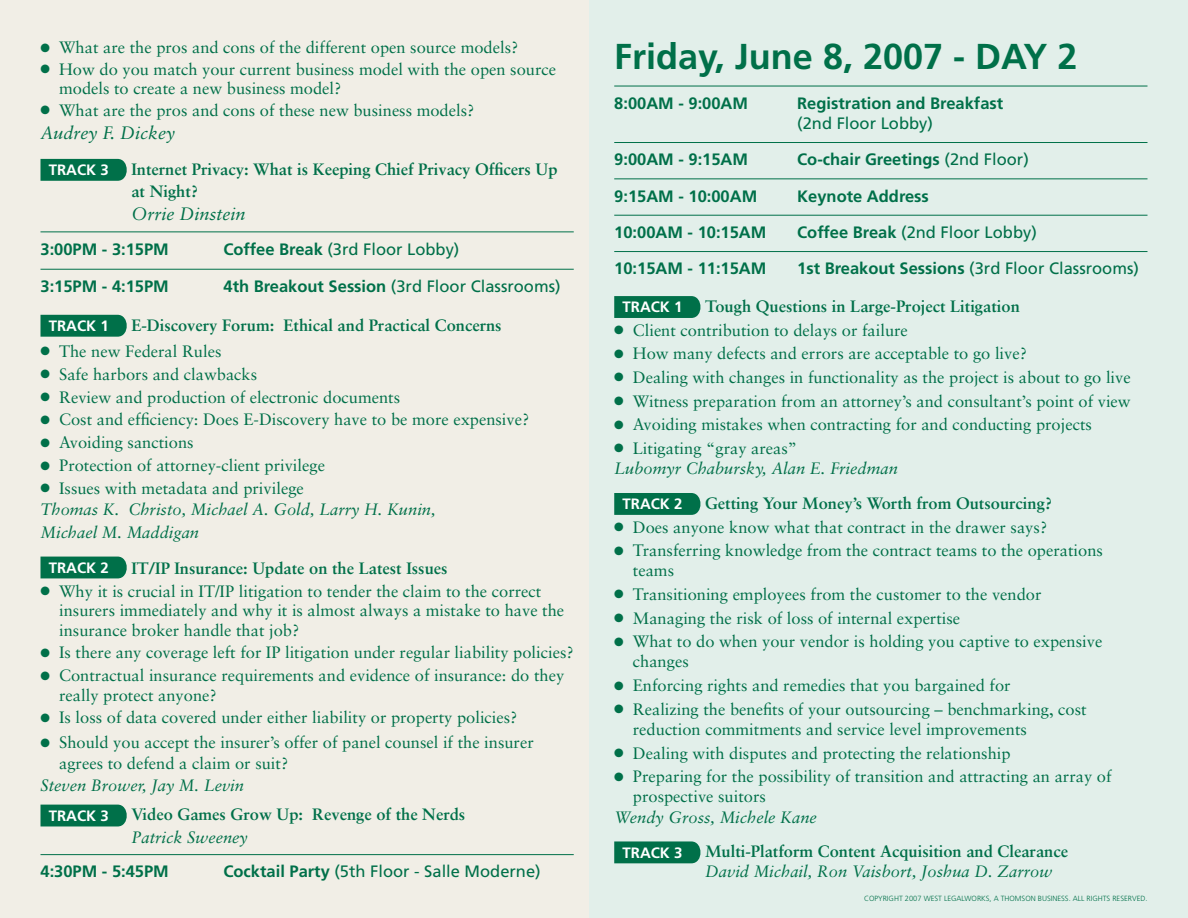
<style>
.page{position:relative;width:1188px;height:918px;background:#fff}
.page>*{position:absolute;margin:0;border:0;box-sizing:border-box;transform-origin:0 0}
.t1{font:700 36px "Frutiger";color:#007049}
.t2{font:italic 18px "Sabon";color:#007049}
.t3{font:16.5px/19.4px "Sabon";color:#007049}
.t4{font:700 16.5px/22.4px "Sabon";color:#007049}
.t5{font:italic 16.5px/21.1px "Sabon";color:#007049}
.t6{font:16.5px "Frutiger";color:#007049}
.t7{font:700 16.5px "Frutiger";color:#007049}
.t8{font:700 15px "Frutiger";color:#fff}
.t9{font:300 7.5px "Frutiger";color:#007049}
.s1{font-weight:700}
.s2{font-style:normal}
.s3{font-weight:400}
</style>
<div class="page">
<div style="left:0;top:0;width:598px;height:918px;background:#f1eee6"></div>
<div style="left:590px;top:0;width:598px;height:918px;background:#e2efea"></div>
<hr style="left:40px;top:232px;width:534px;height:1px;background:#007049">
<hr style="left:40px;top:269px;width:534px;height:1px;background:#007049">
<hr style="left:40px;top:854px;width:534px;height:1px;background:#007049">
<svg style="left:40px;top:159px;width:87px;height:22px;background:#09744f"></svg>
<svg style="left:40px;top:315px;width:87px;height:22px;background:#0a754f"></svg>
<div style="left:40px;top:557px;width:87px;height:21px;background:#007049"></div>
<div style="left:40px;top:805px;width:87px;height:21px;background:#007049"></div>
<hr style="left:614px;top:86px;width:534px;height:1px;background:#007049">
<hr style="left:614px;top:142px;width:534px;height:1px;background:#007049">
<hr style="left:614px;top:178px;width:534px;height:1px;background:#007049">
<hr style="left:614px;top:215px;width:534px;height:1px;background:#007049">
<hr style="left:614px;top:251px;width:534px;height:1px;background:#007049">
<svg style="left:614px;top:296px;width:87px;height:22px;background:#07744e"></svg>
<svg style="left:614px;top:493px;width:87px;height:22px;background:#07744e"></svg>
<svg style="left:614px;top:841px;width:87px;height:22px;background:#0b7650"></svg>
<p class="t3" style="left:40px;top:39px;width:479px">● What are the pros and cons of the different open source models?</p>
<p class="t3" style="left:59px;top:61px;width:498px;text-indent:-19px">● How do you match your current business model with the open source models to create a new business model?</p>
<p class="t3" style="left:40px;top:102px;width:435px">● What are the pros and cons of these new business models?</p>
<p class="t2" style="left:40px;top:125px;width:136px">Audrey F. Dickey</p>
<p class="t8" style="left:49px;top:164px;width:62px">TRACK 3</p>
<p class="t4" style="left:131px;top:159px;width:428px">Internet Privacy: What is Keeping Chief Privacy Officers Up at Night?</p>
<p class="t2" style="left:131px;top:206px;width:116px">Orrie Dinstein</p>
<p class="t7" style="left:40px;top:242px;width:130px">3:00PM - 3:15PM</p>
<p class="t6" style="left:224px;top:242px;width:237px"><span class="s1">Coffee Break</span> (3rd Floor Lobby)</p>
<p class="t7" style="left:40px;top:280px;width:130px">3:15PM - 4:15PM</p>
<p class="t6" style="left:224px;top:280px;width:339px"><span class="s1">4th Breakout Session</span> (3rd Floor Classrooms)</p>
<p class="t8" style="left:49px;top:320px;width:62px">TRACK 1</p>
<p class="t4" style="left:131px;top:315px;width:372px">E-Discovery Forum: Ethical and Practical Concerns</p>
<p class="t3" style="left:40px;top:343px;width:182px">● The new Federal Rules</p>
<p class="t3" style="left:40px;top:366px;width:218px">● Safe harbors and clawbacks</p>
<p class="t3" style="left:40px;top:388px;width:361px">● Review and production of electronic documents</p>
<p class="t3" style="left:40px;top:411px;width:490px">● Cost and efficiency: Does E-Discovery have to be more expensive?</p>
<p class="t3" style="left:40px;top:434px;width:155px">● Avoiding sanctions</p>
<p class="t3" style="left:40px;top:457px;width:286px">● Protection of attorney-client privilege</p>
<p class="t5" style="left:40px;top:479px;width:397px">● <span class="s2">Issues with metadata and privilege<br></span>Thomas K. Christo, Michael A. Gold, Larry H. Kunin,</p>
<p class="t5" style="left:41px;top:523px;width:160px">Michael M. Maddigan</p>
<p class="t8" style="left:49px;top:561px;width:62px">TRACK 2</p>
<p class="t4" style="left:131px;top:558px;width:318px">IT/IP Insurance: Update on the Latest Issues</p>
<p class="t3" style="left:59px;top:583px;width:507px;text-indent:-19px">● Why it is crucial in IT/IP litigation to tender the claim to the correct insurers immediately and why it is almost always a mistake to have the insurance broker handle that job?</p>
<p class="t3" style="left:40px;top:644px;width:535px">● Is there any coverage left for IP litigation under regular liability policies?</p>
<p class="t3" style="left:59px;top:667px;width:507px;text-indent:-19px">● Contractual insurance requirements and evidence of insurance: do they really protect anyone?</p>
<p class="t3" style="left:40px;top:709px;width:479px">● Is loss of data covered under either liability or property policies?</p>
<p class="t3" style="left:59px;top:733px;width:476px;line-height:21.1px;text-indent:-19px">● Should you accept the insurer’s offer of panel counsel if the insurer agrees to defend a claim or suit?</p>
<p class="t5" style="left:40px;top:776px;width:205px">Steven Brower, Jay M. Levin</p>
<p class="t8" style="left:49px;top:810px;width:62px">TRACK 3</p>
<p class="t4" style="left:131px;top:805px;width:336px">Video Games Grow Up: Revenge of the Nerds</p>
<p class="t5" style="left:131px;top:828px;width:118px">Patrick Sweeney</p>
<p class="t7" style="left:41px;top:865px;width:130px">4:30PM - 5:45PM</p>
<p class="t6" style="left:224px;top:865px;width:319px"><span class="s1">Cocktail Party</span> (5th Floor - Salle Moderne)</p>
<h1 class="t1" style="left:614px;top:42px;width:465px">Friday, June 8, 2007 - DAY 2</h1>
<p class="t7" style="left:614px;top:97px;width:135px">8:00AM - 9:00AM</p>
<p class="t7" style="left:797px;top:97px;width:208px">Registration and Breakfast</p>
<p class="t6" style="left:797px;top:117px;width:137px">(2nd Floor Lobby)</p>
<p class="t7" style="left:614px;top:153px;width:135px">9:00AM - 9:15AM</p>
<p class="t7" style="left:797px;top:153px;width:233px">Co-chair Greetings <span class="s3">(2nd Floor)</span></p>
<p class="t7" style="left:614px;top:189px;width:145px">9:15AM - 10:00AM</p>
<p class="t7" style="left:797px;top:189px;width:133px">Keynote Address</p>
<p class="t7" style="left:614px;top:226px;width:154px">10:00AM - 10:15AM</p>
<p class="t6" style="left:797px;top:226px;width:241px"><span class="s1">Coffee Break</span> (2nd Floor Lobby)</p>
<p class="t7" style="left:614px;top:262px;width:154px">10:15AM - 11:15AM</p>
<p class="t6" style="left:797px;top:262px;width:343px"><span class="s1">1st Breakout Sessions</span> (3rd Floor Classrooms)</p>
<p class="t8" style="left:622px;top:301px;width:62px">TRACK 1</p>
<p class="t4" style="left:705px;top:296px;width:316px">Tough Questions in Large-Project Litigation</p>
<p class="t3" style="left:614px;top:322px;width:295px">● Client contribution to delays or failure</p>
<p class="t3" style="left:614px;top:345px;width:414px">● How many defects and errors are acceptable to go live?</p>
<p class="t3" style="left:614px;top:369px;width:518px">● Dealing with changes in functionality as the project is about to go live</p>
<p class="t3" style="left:614px;top:393px;width:518px">● Witness preparation from an attorney’s and consultant’s point of view</p>
<p class="t3" style="left:614px;top:416px;width:479px">● Avoiding mistakes when contracting for and conducting projects</p>
<p class="t5" style="left:614px;top:440px;width:285px;line-height:20.1px">● <span class="s2">Litigating “gray areas”<br></span>Lubomyr Chabursky, Alan E. Friedman</p>
<p class="t8" style="left:622px;top:498px;width:62px">TRACK 2</p>
<p class="t4" style="left:705px;top:493px;width:349px">Getting Your Money’s Worth from Outsourcing?</p>
<p class="t3" style="left:614px;top:519px;width:435px">● Does anyone know what that contract in the drawer says?</p>
<p class="t3" style="left:633px;top:542px;width:472px;line-height:20.1px;text-indent:-19px">● Transferring knowledge from the contract teams to the operations teams</p>
<p class="t3" style="left:614px;top:586px;width:429px">● Transitioning employees from the customer to the vendor</p>
<p class="t3" style="left:614px;top:610px;width:347px">● Managing the risk of loss of internal expertise</p>
<p class="t3" style="left:633px;top:633px;width:471px;line-height:20.1px;text-indent:-19px">● What to do when your vendor is holding you captive to expensive changes</p>
<p class="t3" style="left:614px;top:677px;width:398px">● Enforcing rights and remedies that you bargained for</p>
<p class="t3" style="left:633px;top:700px;width:455px;line-height:20.1px;text-indent:-19px">● Realizing the benefits of your outsourcing – benchmarking, cost reduction commitments and service level improvements</p>
<p class="t3" style="left:614px;top:745px;width:398px">● Dealing with disputes and protecting the relationship</p>
<p class="t3" style="left:633px;top:768px;width:480px;line-height:20.1px;text-indent:-19px">● Preparing for the possibility of transition and attracting an array of prospective suitors</p>
<p class="t5" style="left:614px;top:808px;width:204px">Wendy Gross, Michele Kane</p>
<p class="t8" style="left:622px;top:846px;width:62px">TRACK 3</p>
<p class="t4" style="left:705px;top:842px;width:365px">Multi-Platform Content Acquisition and Clearance</p>
<p class="t5" style="left:705px;top:863px;width:349px">David Michail, Ron Vaisbort, Joshua D. Zarrow</p>
<p class="t9" style="left:864px;top:896px;width:285px">COPYRIGHT 2007 WEST LEGALWORKS, A THOMSON BUSINESS. ALL RIGHTS RESERVED.</p>
</div>
